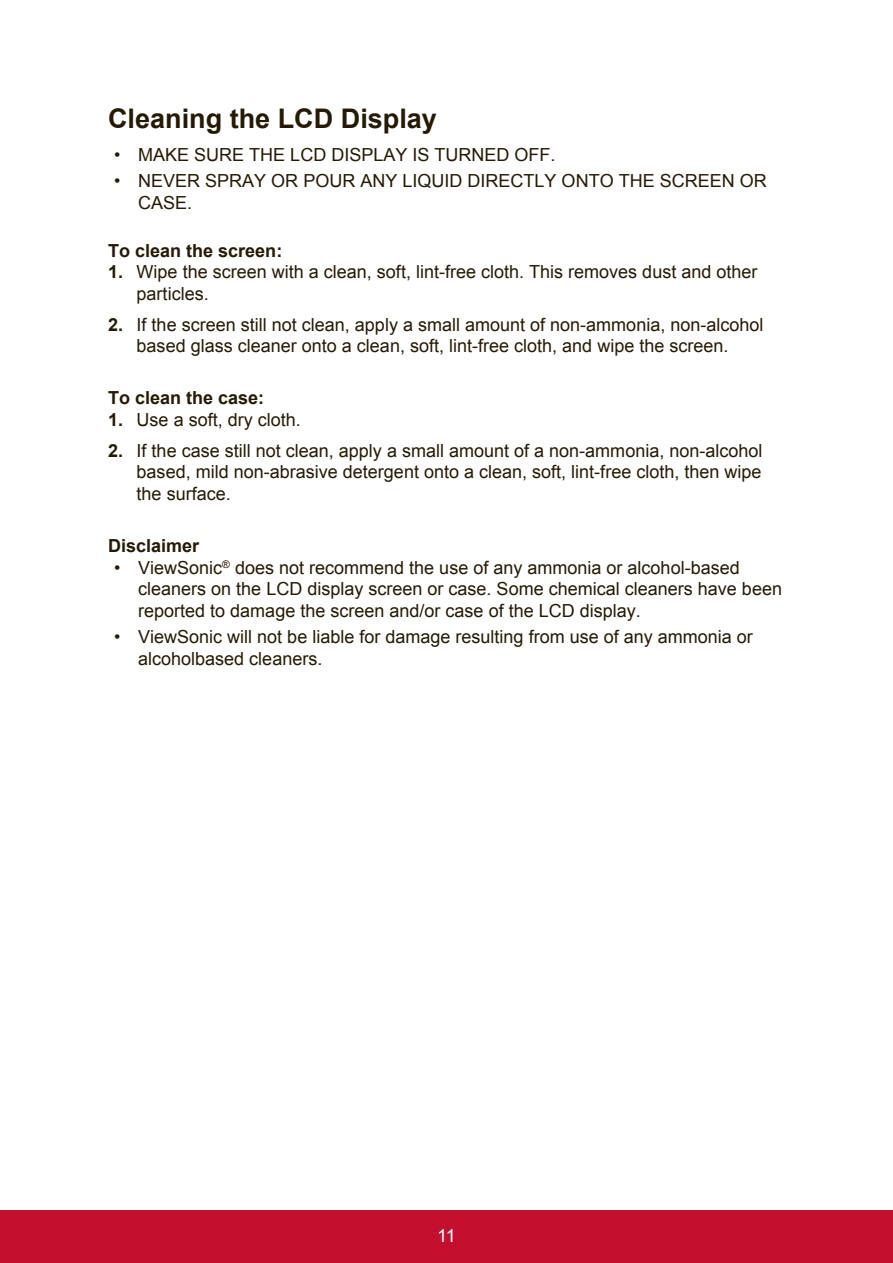
<style>
.page{position:relative;width:893px;height:1263px;background:#fff}
.page>*{position:absolute;margin:0;border:0;box-sizing:border-box;transform-origin:0 0}
.t1{font:700 27px "Arial";color:#251a05}
.t2{font:18px/21.6px "Arial";color:#251a05}
.t3{font:700 18px "Arial";color:#251a05}
.t4{font:18px "Arial";color:#fff}
.s1{font-weight:700}
</style>
<div class="page">
<div style="left:0;top:1210px;width:892px;height:53px;background:#c3102f"></div>
<h1 class="t1" style="left:108px;top:100px;width:330px">Cleaning the LCD Display</h1>
<p class="t2" style="left:114px;top:144px;width:443px">• MAKE SURE THE LCD DISPLAY IS TURNED OFF.</p>
<p class="t2" style="left:138px;top:170px;width:630px;text-indent:-24px">• NEVER SPRAY OR POUR ANY LIQUID DIRECTLY ONTO THE SCREEN OR<br>CASE.</p>
<p class="t3" style="left:108px;top:238px;width:176px">To clean the screen:</p>
<p class="t2" style="left:136px;top:261px;width:622px;text-indent:-28px"><span class="s1">1.</span> Wipe the screen with a clean, soft, lint-free cloth. This removes dust and other particles.</p>
<p class="t2" style="left:108px;top:314px;width:656px;text-align:center"><span class="s1">2.</span> If the screen still not clean, apply a small amount of non-ammonia, non-alcohol based glass cleaner onto a clean, soft, lint-free cloth, and wipe the screen.</p>
<p class="t3" style="left:108px;top:386px;width:158px">To clean the case:</p>
<p class="t2" style="left:108px;top:409px;width:194px"><span class="s1">1.</span> Use a soft, dry cloth.</p>
<p class="t2" style="left:136px;top:440px;width:627px;text-align:justify;text-indent:-28px"><span class="s1">2.</span> If the case still not clean, apply a small amount of a non-ammonia, non-alcohol based, mild non-abrasive detergent onto a clean, soft, lint-free cloth, then wipe the surface.</p>
<p class="t3" style="left:108px;top:534px;width:93px">Disclaimer</p>
<p class="t2" style="left:138px;top:557px;width:645px;text-indent:-24px">• ViewSonic<sup>®</sup> does not recommend the use of any ammonia or alcohol-based cleaners on the LCD display screen or case. Some chemical cleaners have been reported to damage the screen and/or case of the LCD display.</p>
<p class="t2" style="left:138px;top:626px;width:616px;text-indent:-24px">• ViewSonic will not be liable for damage resulting from use of any ammonia or alcoholbased cleaners.</p>
<p class="t4" style="left:437px;top:1223px;width:20px">11</p>
</div>
